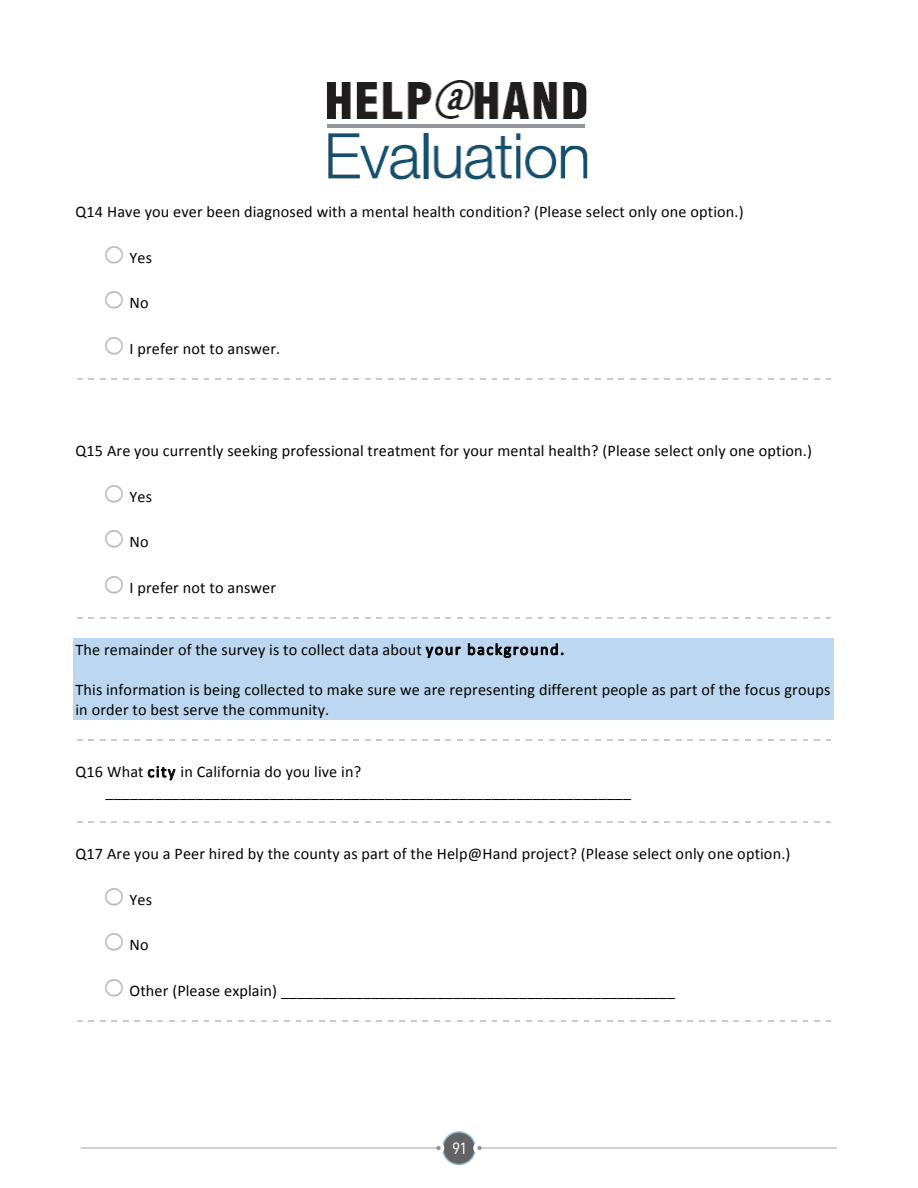
<style>
.page{position:relative;width:918px;height:1188px;background:#fff}
.page>*{position:absolute;margin:0;border:0;box-sizing:border-box;transform-origin:0 0}
.t1{font:38.85px "Courier New";color:#bfbebe}
.t2{font:16.5px "D DIN";color:#fff}
.t3{font:16.2px/20.1px "Calibri";letter-spacing:.01em;color:#040503}
</style>
<div class="page">
<div style="left:443px;top:1132px;width:32px;height:33px;background:#636366;border-radius:50%"></div>
<div style="left:442px;top:1131px;width:34px;height:34px;border:2px solid #95bacf;border-radius:50%"></div>
<div style="left:433px;top:1142px;width:11px;height:12px;background:#fff;border-radius:50%"></div>
<div style="left:473px;top:1142px;width:12px;height:12px;background:#fff;border-radius:50%"></div>
<hr style="left:81px;top:1148px;width:357px;height:1px;background:#a5a6aa">
<hr style="left:480px;top:1148px;width:357px;height:1px;background:#a5a6aa">
<svg style="left:436px;top:1146px;width:5px;height:4px"></svg>
<svg style="left:477px;top:1146px;width:5px;height:4px"></svg>
<img style="left:327px;top:80px;width:261px;height:100px">
<svg style="left:77px;top:378px;width:754px;height:2px"></svg>
<svg style="left:77px;top:617px;width:754px;height:2px"></svg>
<div style="left:73px;top:639px;width:761px;height:20px;background:#bcd7ef"></div>
<svg style="left:426px;top:646px;width:35px;height:12px"></svg>
<svg style="left:468px;top:643px;width:96px;height:15px"></svg>
<div style="left:73px;top:659px;width:761px;height:20px;background:#bcd7ef"></div>
<div style="left:73px;top:679px;width:761px;height:20px;background:#bcd7ef"></div>
<div style="left:73px;top:699px;width:761px;height:20px;background:#bcd7ef"></div>
<svg style="left:77px;top:740px;width:754px;height:1px"></svg>
<svg style="left:148px;top:766px;width:28px;height:15px"></svg>
<svg style="left:77px;top:822px;width:754px;height:1px"></svg>
<svg style="left:77px;top:1020px;width:754px;height:2px"></svg>
<p class="t3" style="left:76px;top:201px;width:670px">Q14 Have you ever been diagnosed with a mental health condition? (Please select only one option.)</p>
<h1 class="t1" style="left:103px;top:226px;width:25px">o</h1>
<p class="t3" style="left:130px;top:246px;width:24px">Yes</p>
<h1 class="t1" style="left:103px;top:272px;width:25px">o</h1>
<p class="t3" style="left:130px;top:292px;width:21px">No</p>
<h1 class="t1" style="left:103px;top:318px;width:25px">o</h1>
<p class="t3" style="left:130px;top:338px;width:152px">I prefer not to answer.</p>
<p class="t3" style="left:76px;top:440px;width:738px">Q15 Are you currently seeking professional treatment for your mental health? (Please select only one option.)</p>
<h1 class="t1" style="left:103px;top:466px;width:25px">o</h1>
<p class="t3" style="left:130px;top:485px;width:24px">Yes</p>
<h1 class="t1" style="left:103px;top:511px;width:25px">o</h1>
<p class="t3" style="left:130px;top:531px;width:21px">No</p>
<h1 class="t1" style="left:103px;top:557px;width:25px">o</h1>
<p class="t3" style="left:130px;top:577px;width:148px">I prefer not to answer</p>
<p class="t3" style="left:76px;top:638px;width:490px">The remainder of the survey is to collect data about your background.</p>
<p class="t3" style="left:76px;top:679px;width:756px">This information is being collected to make sure we are representing different people as part of the focus groups in order to best serve the community.</p>
<p class="t3" style="left:106px;top:761px;width:527px;text-indent:-30px">Q16 What city in California do you live in? ________________________________________________________________</p>
<p class="t3" style="left:76px;top:843px;width:716px">Q17 Are you a Peer hired by the county as part of the Help@Hand project? (Please select only one option.)</p>
<h1 class="t1" style="left:103px;top:869px;width:25px">o</h1>
<p class="t3" style="left:130px;top:889px;width:24px">Yes</p>
<h1 class="t1" style="left:103px;top:914px;width:25px">o</h1>
<p class="t3" style="left:130px;top:934px;width:21px">No</p>
<h1 class="t1" style="left:103px;top:960px;width:25px">o</h1>
<p class="t3" style="left:130px;top:980px;width:547px">Other (Please explain) ________________________________________________</p>
<p class="t2" style="left:452px;top:1140px;width:15px">91</p>
</div>
